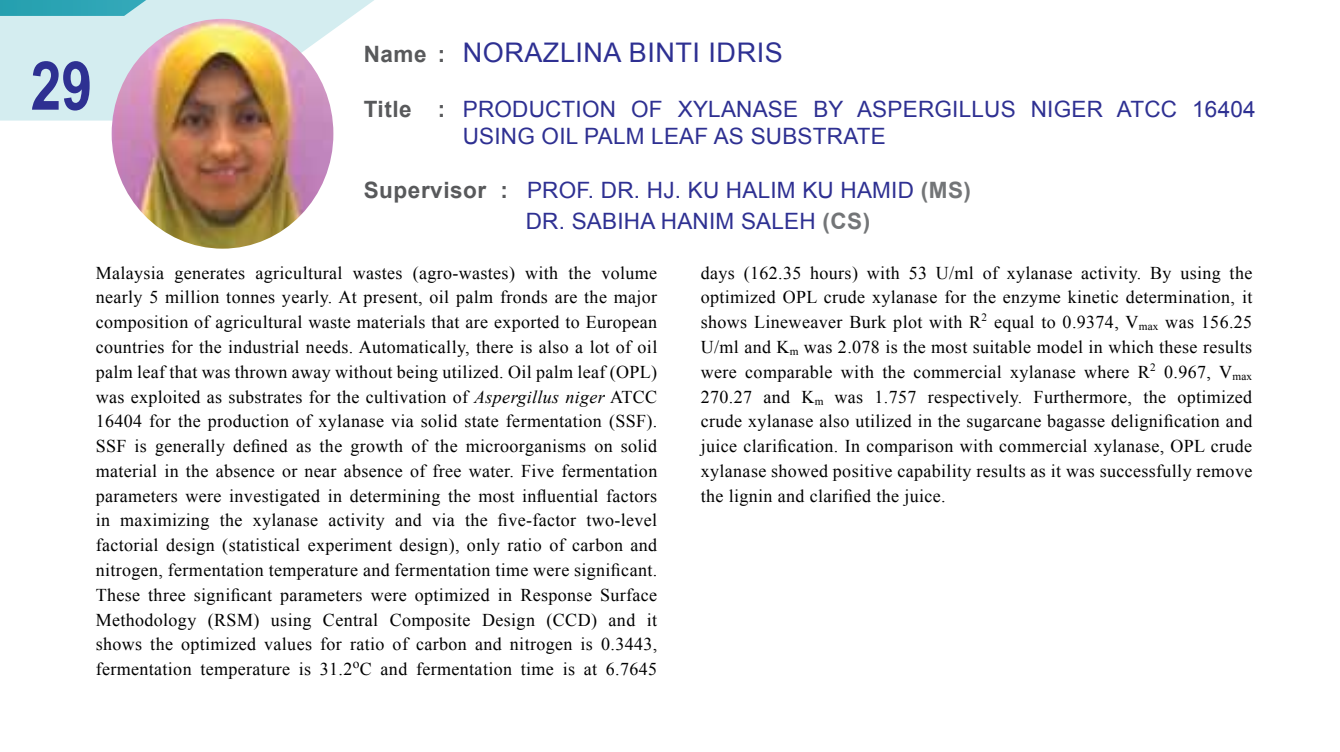
<style>
.page{position:relative;width:1340px;height:752px;background:#fff}
.page>*{position:absolute;margin:0;border:0;box-sizing:border-box;transform-origin:0 0}
.t1{font:700 67.5px "Arial";color:#2e3092;scale:.82 1}
.t2{font:27px "Arial";letter-spacing:.02em;color:#2e3092}
.t3{font:22.5px/27px "Arial";letter-spacing:.01em;color:#2e3092}
.t4{font:18px/24.8px "Times New Roman";letter-spacing:.02em;color:#000;text-align:justify}
.s1{font-weight:700;font-size:22.5px;color:#58595b}
.s2{font-weight:700;color:#58595b}
.s3{font-weight:700;color:#737577}
.s4{font-style:italic}
</style>
<div class="page">
<svg style="left:0;top:0;width:374px;height:120px;fill:#d4edf0"></svg>
<svg style="left:0;top:0;width:162px;height:16px;background:#48b0bd"></svg>
<img style="left:112px;top:19px;width:221px;height:229px">
<h2 class="t2" style="left:364px;top:35px;width:420px"><span class="s1">Name :</span> NORAZLINA BINTI IDRIS</h2>
<p class="t3" style="left:463px;top:95px;width:794px;text-indent:-99px"><span class="s2">Title :</span> PRODUCTION OF XYLANASE BY ASPERGILLUS NIGER ATCC 16404<br>USING OIL PALM LEAF AS SUBSTRATE</p>
<p class="t3" style="left:526px;top:174px;width:447px;line-height:31.5px;text-indent:-162px"><span class="s2">Supervisor :</span> PROF. DR. HJ. KU HALIM KU HAMID <span class="s3">(MS)<br></span>DR. SABIHA HANIM SALEH <span class="s3">(CS)</span></p>
<p class="t4" style="left:96px;top:260px;width:563px">Malaysia generates agricultural wastes (agro-wastes) with the volume nearly 5 million tonnes yearly. At present, oil palm fronds are the major composition of agricultural waste materials that are exported to European countries for the industrial needs. Automatically, there is also a lot of oil palm leaf that was thrown away without being utilized. Oil palm leaf (OPL) was exploited as substrates for the cultivation of <span class="s4">Aspergillus niger</span> ATCC 16404 for the production of xylanase via solid state fermentation (SSF).<br>SSF is generally defined as the growth of the microorganisms on solid material in the absence or near absence of free water. Five fermentation parameters were investigated in determining the most influential factors in maximizing the xylanase activity and via the five-factor two-level factorial design (statistical experiment design), only ratio of carbon and nitrogen, fermentation temperature and fermentation time were significant.<br>These three significant parameters were optimized in Response Surface Methodology (RSM) using Central Composite Design (CCD) and it shows the optimized values for ratio of carbon and nitrogen is 0.3443, fermentation temperature is 31.2<sup>o</sup>C and fermentation time is at 6.7645</p>
<h1 class="t1" style="left:31px;top:41px;width:77px">29</h1>
<p class="t4" style="left:701px;top:260px;width:553px">days (162.35 hours) with 53 U/ml of xylanase activity. By using the optimized OPL crude xylanase for the enzyme kinetic determination, it shows Lineweaver Burk plot with R<sup>2</sup> equal to 0.9374, V<sub>max</sub> was 156.25<br>U/ml and K<sub>m</sub> was 2.078 is the most suitable model in which these results were comparable with the commercial xylanase where R<sup>2</sup> 0.967, V<sub>max </sub>270.27 and K<sub>m</sub> was 1.757 respectively. Furthermore, the optimized crude xylanase also utilized in the sugarcane bagasse delignification and juice clarification. In comparison with commercial xylanase, OPL crude xylanase showed positive capability results as it was successfully remove the lignin and clarified the juice.</p>
</div>
